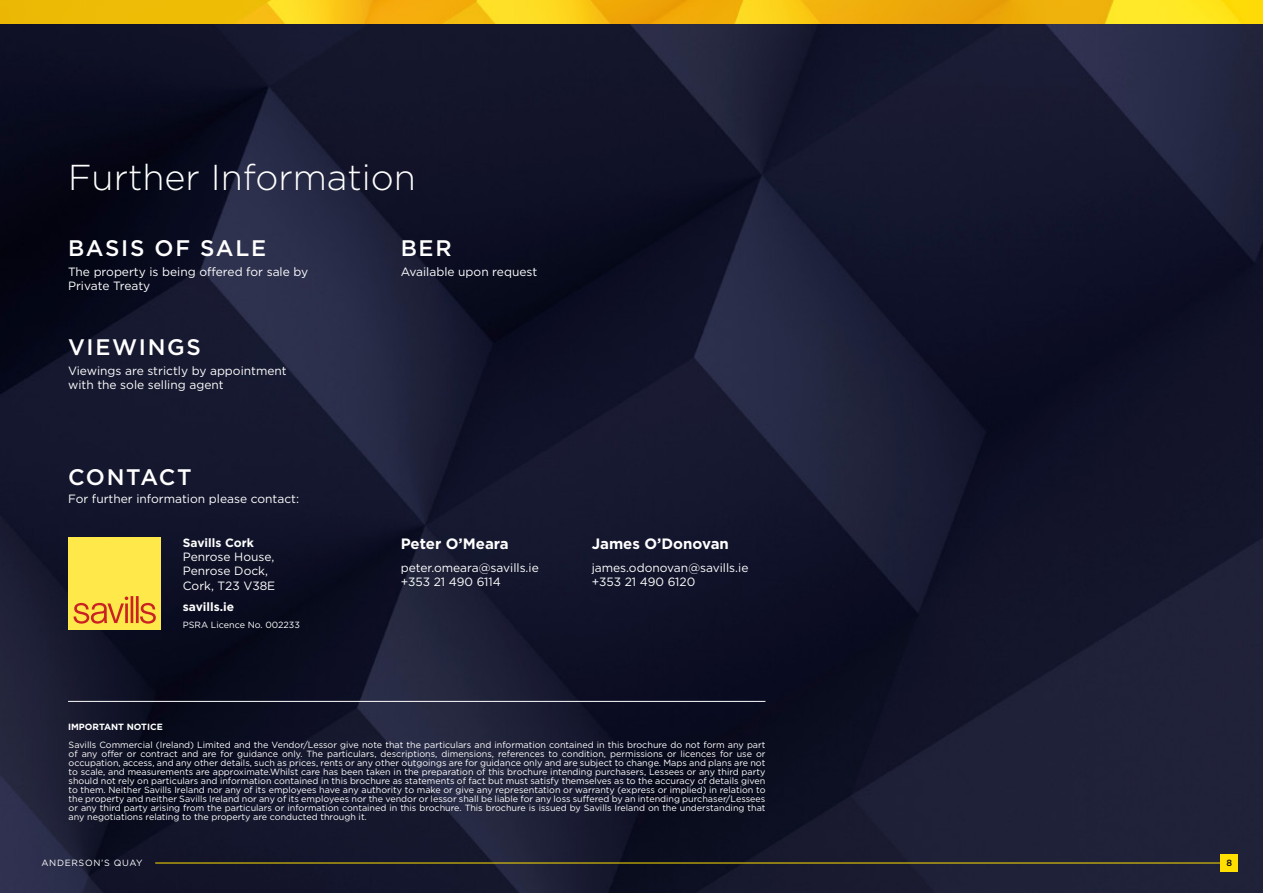
<style>
.page{position:relative;width:1263px;height:893px;background:#fff}
.page>*{position:absolute;margin:0;border:0;box-sizing:border-box;transform-origin:0 0}
.t1{font:300 36px "Gotham";color:#fff}
.t2{font:500 22.5px "Gotham";letter-spacing:.075em;color:#fff}
.t3{font:700 15px "Gotham";color:#fff}
.t4{font:12px/14.4px "Gotham";color:#fff}
.t5{font:700 12px "Gotham";color:#fff}
.t6{font:9px/9px "Gotham";color:#fff;text-align:justify}
.t7{font:700 9px "Gotham";color:#fff}
.t8{font:9px "Gotham";letter-spacing:.075em;color:#fff}
.t9{font:500 9px "Gotham";color:#000}
</style>
<div class="page">
<img style="left:0;top:23px;width:1263px;height:870px">
<hr style="left:68px;top:701px;width:697px;height:1px;background:#fff">
<div style="left:68px;top:537px;width:93px;height:92px;background:#ffe849"></div>
<svg style="left:74px;top:596px;width:82px;height:28px"></svg>
<hr style="left:155px;top:863px;width:1072px;height:1px;background:#ffdf00">
<div style="left:1220px;top:854px;width:18px;height:18px;background:#ffdf00"></div>
<img style="left:0;top:0;width:1263px;height:23px">
<h1 class="t1" style="left:68px;top:155px;width:349px">Further Information</h1>
<h2 class="t2" style="left:68px;top:233px;width:200px">BASIS OF SALE</h2>
<h3 class="t4" style="left:68px;top:264px;width:242px">The property is being offered for sale by<br>Private Treaty</h3>
<h2 class="t2" style="left:68px;top:333px;width:134px">VIEWINGS</h2>
<h3 class="t4" style="left:68px;top:363px;width:220px">Viewings are strictly by appointment with the sole selling agent</h3>
<h2 class="t2" style="left:68px;top:462px;width:125px">CONTACT</h2>
<h3 class="t4" style="left:68px;top:491px;width:233px">For further information please contact:</h3>
<h3 class="t5" style="left:183px;top:534px;width:73px">Savills Cork</h3>
<h3 class="t4" style="left:183px;top:549px;width:94px">Penrose House,<br>Penrose Dock,<br>Cork, T23 V38E</h3>
<h3 class="t5" style="left:183px;top:599px;width:53px">savills.ie</h3>
<p class="t6" style="left:183px;top:621px;width:119px">PSRA Licence No. 002233</p>
<p class="t7" style="left:68px;top:721px;width:96px">IMPORTANT NOTICE</p>
<h2 class="t2" style="left:401px;top:233px;width:52px">BER</h2>
<h3 class="t4" style="left:401px;top:264px;width:138px">Available upon request</h3>
<h3 class="t3" style="left:401px;top:533px;width:110px">Peter O’Meara</h3>
<h3 class="t4" style="left:401px;top:560px;width:140px">peter.omeara@savills.ie +353 21 490 6114</h3>
<h3 class="t3" style="left:592px;top:534px;width:139px">James O’Donovan</h3>
<h3 class="t4" style="left:592px;top:560px;width:158px">james.odonovan@savills.ie +353 21 490 6120</h3>
<p class="t6" style="left:69px;top:740px;width:698px">Savills Commercial (Ireland) Limited and the Vendor/Lessor give note that the particulars and information contained in this brochure do not form any part of any offer or contract and are for guidance only. The particulars, descriptions, dimensions, references to condition, permissions or licences for use or occupation, access, and any other details, such as prices, rents or any other outgoings are for guidance only and are subject to change. Maps and plans are not to scale, and measurements are approximate.Whilst care has been taken in the preparation of this brochure intending purchasers, Lessees or any third party should not rely on particulars and information contained in this brochure as statements of fact but must satisfy themselves as to the accuracy of details given to them. Neither Savills Ireland nor any of its employees have any authority to make or give any representation or warranty (express or implied) in relation to the property and neither Savills Ireland nor any of its employees nor the vendor or lessor shall be liable for any loss suffered by an intending purchaser/Lessees or any third party arising from the particulars or information contained in this brochure. This brochure is issued by Savills Ireland on the understanding that any negotiations relating to the property are conducted through it.</p>
<p class="t8" style="left:41px;top:857px;width:103px">ANDERSON’S QUAY</p>
<p class="t9" style="left:1226px;top:857px;width:7px">8</p>
</div>
